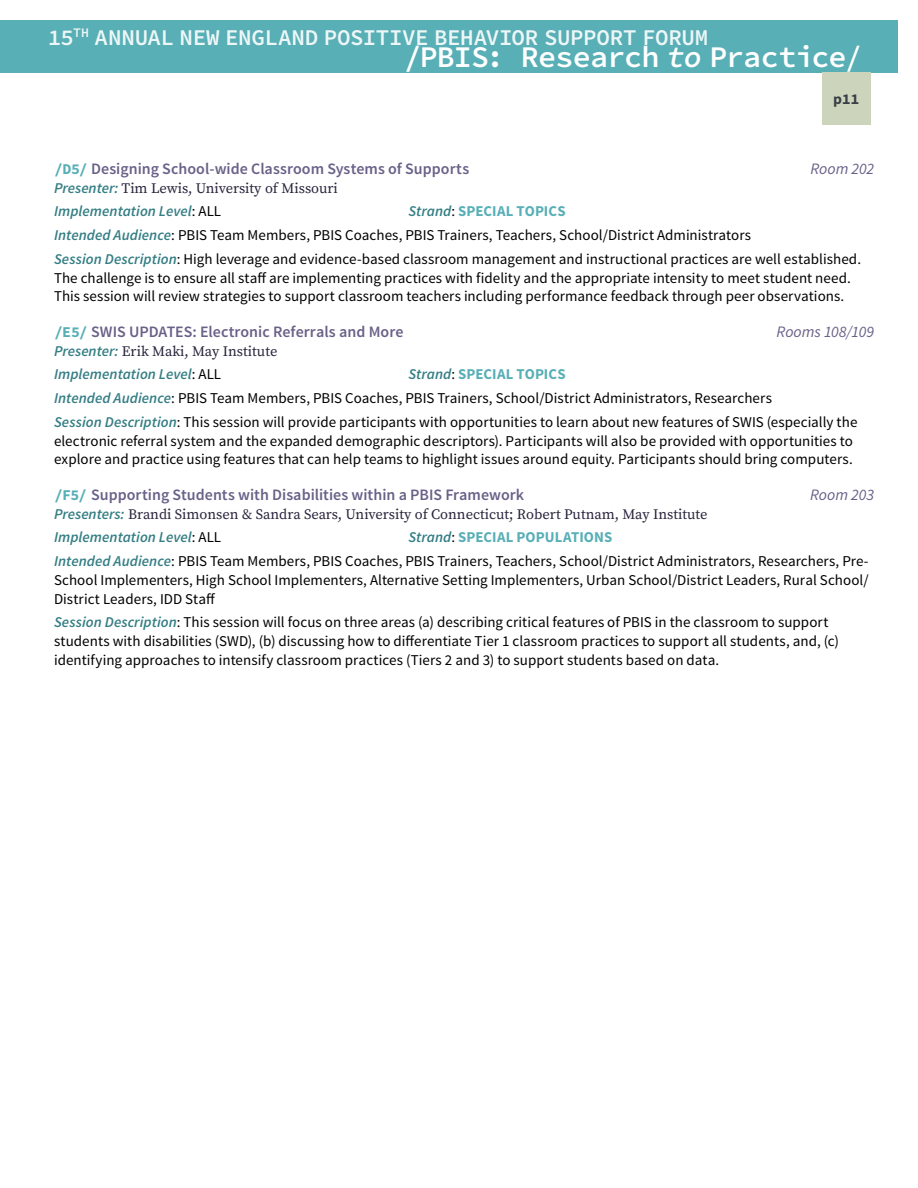
<style>
.page{position:relative;width:918px;height:1188px;background:#fff}
.page>*{position:absolute;margin:0;border:0;box-sizing:border-box;transform-origin:0 0}
.t1{font:600 30px "Source Code Pro";letter-spacing:-.025em;color:#fff}
.t2{font:600 22.5px "Source Code Pro";letter-spacing:-.015em;color:#fff}
.t3{font:600 15.9px "Source Sans Pro";color:#6a6188}
.t4{font:italic 15.9px "Source Sans Pro";color:#6a6188}
.t5{font:15px/23.7px "Source Sans Pro";letter-spacing:.005em;color:#000}
.t6{font:italic 600 15px "Source Sans Pro";color:#347e84}
.t7{font:700 15px "Source Code Pro";color:#373e45}
.t8{font:14.4px "Source Serif Pro";color:#2a243c}
.s1{font-style:inherit}
.s2{font-style:italic}
.s3{font-weight:500}
.s4{font-family:"Source Code Pro";font-weight:700;font-size:15px;color:#58afb6}
.s5{font-family:"Source Sans Pro";font-weight:600;font-style:italic;font-size:15px;color:#347e84}
.s6{font-weight:400;font-style:normal;color:#000}
.s7{font-weight:600;font-style:italic;color:#347e84}
.s8{font-weight:700;color:#58afb6}
</style>
<div class="page">
<div style="left:0;top:20px;width:898px;height:52px;background:#58afb6"></div>
<div style="left:822px;top:72px;width:49px;height:53px;background:#cdd4bc"></div>
<h2 class="t2" style="left:47px;top:21px;width:663px">15<sup>TH</sup> ANNUAL NEW ENGLAND POSITIVE BEHAVIOR SUPPORT FORUM</h2>
<h1 class="t1" style="left:404px;top:35px;width:460px"><span class="s1">/PBIS:</span> Research <span class="s2">to</span> Practice<span class="s3">/</span></h1>
<p class="t7" style="left:833px;top:88px;width:28px">p11</p>
<p class="t3" style="left:54px;top:159px;width:417px"><span class="s4">/D5/</span> Designing School-wide Classroom Systems of Supports</p>
<p class="t4" style="left:810px;top:159px;width:65px">Room 202</p>
<p class="t8" style="left:54px;top:179px;width:285px"><span class="s5">Presenter:</span> Tim Lewis, University of Missouri</p>
<p class="t6" style="left:54px;top:202px;width:169px">Implementation Level<span class="s6">: ALL</span></p>
<p class="t5" style="left:54px;top:200px;width:809px;text-indent:354px"><span class="s7">Strand</span>: <span class="s8">SPECIAL TOPICS<br></span><span class="s7">Intended Audience</span>: PBIS Team Members, PBIS Coaches, PBIS Trainers, Teachers, School/District Administrators<br><span class="s7">Session Description</span>: High leverage and evidence-based classroom management and instructional practices are well established.</p>
<p class="t5" style="left:54px;top:269px;width:798px;line-height:18.8px">The challenge is to ensure all staff are implementing practices with fidelity and the appropriate intensity to meet student need.<br>This session will review strategies to support classroom teachers including performance feedback through peer observations.</p>
<p class="t3" style="left:54px;top:322px;width:351px"><span class="s4">/E5/</span> SWIS UPDATES: Electronic Referrals and More</p>
<p class="t4" style="left:777px;top:322px;width:99px">Rooms 108/109</p>
<p class="t8" style="left:54px;top:342px;width:225px"><span class="s5">Presenter:</span> Erik Maki, May Institute</p>
<p class="t6" style="left:54px;top:365px;width:169px">Implementation Level<span class="s6">: ALL</span></p>
<p class="t5" style="left:54px;top:363px;width:805px;text-indent:354px"><span class="s7">Strand</span>: <span class="s8">SPECIAL TOPICS<br></span><span class="s7">Intended Audience</span>: PBIS Team Members, PBIS Coaches, PBIS Trainers, School/District Administrators, Researchers<br><span class="s7">Session Description</span>: This session will provide participants with opportunities to learn about new features of SWIS (especially the</p>
<p class="t5" style="left:54px;top:432px;width:800px;line-height:18.8px">electronic referral system and the expanded demographic descriptors). Participants will also be provided with opportunities to explore and practice using features that can help teams to highlight issues around equity. Participants should bring computers.</p>
<p class="t3" style="left:54px;top:485px;width:472px"><span class="s4">/F5/</span> Supporting Students with Disabilities within a PBIS Framework</p>
<p class="t4" style="left:810px;top:485px;width:66px">Room 203</p>
<p class="t8" style="left:54px;top:505px;width:655px"><span class="s5">Presenters:</span> Brandi Simonsen &amp; Sandra Sears, University of Connecticut; Robert Putnam, May Institute</p>
<p class="t6" style="left:54px;top:528px;width:169px">Implementation Level<span class="s6">: ALL</span></p>
<p class="t5" style="left:54px;top:526px;width:816px;text-indent:354px"><span class="s7">Strand</span>: <span class="s8">SPECIAL POPULATIONS<br></span><span class="s7">Intended Audience</span>: PBIS Team Members, PBIS Coaches, PBIS Trainers, Teachers, School/District Administrators, Researchers, Pre-</p>
<p class="t5" style="left:54px;top:571px;width:816px;line-height:18.8px">School Implementers, High School Implementers, Alternative Setting Implementers, Urban School/District Leaders, Rural School/<br>District Leaders, IDD Staff</p>
<p class="t5" style="left:54px;top:613px;width:787px;line-height:18.8px"><span class="s7">Session Description</span>: This session will focus on three areas (a) describing critical features of PBIS in the classroom to support students with disabilities (SWD), (b) discussing how to differentiate Tier 1 classroom practices to support all students, and, (c) identifying approaches to intensify classroom practices (Tiers 2 and 3) to support students based on data.</p>
</div>
